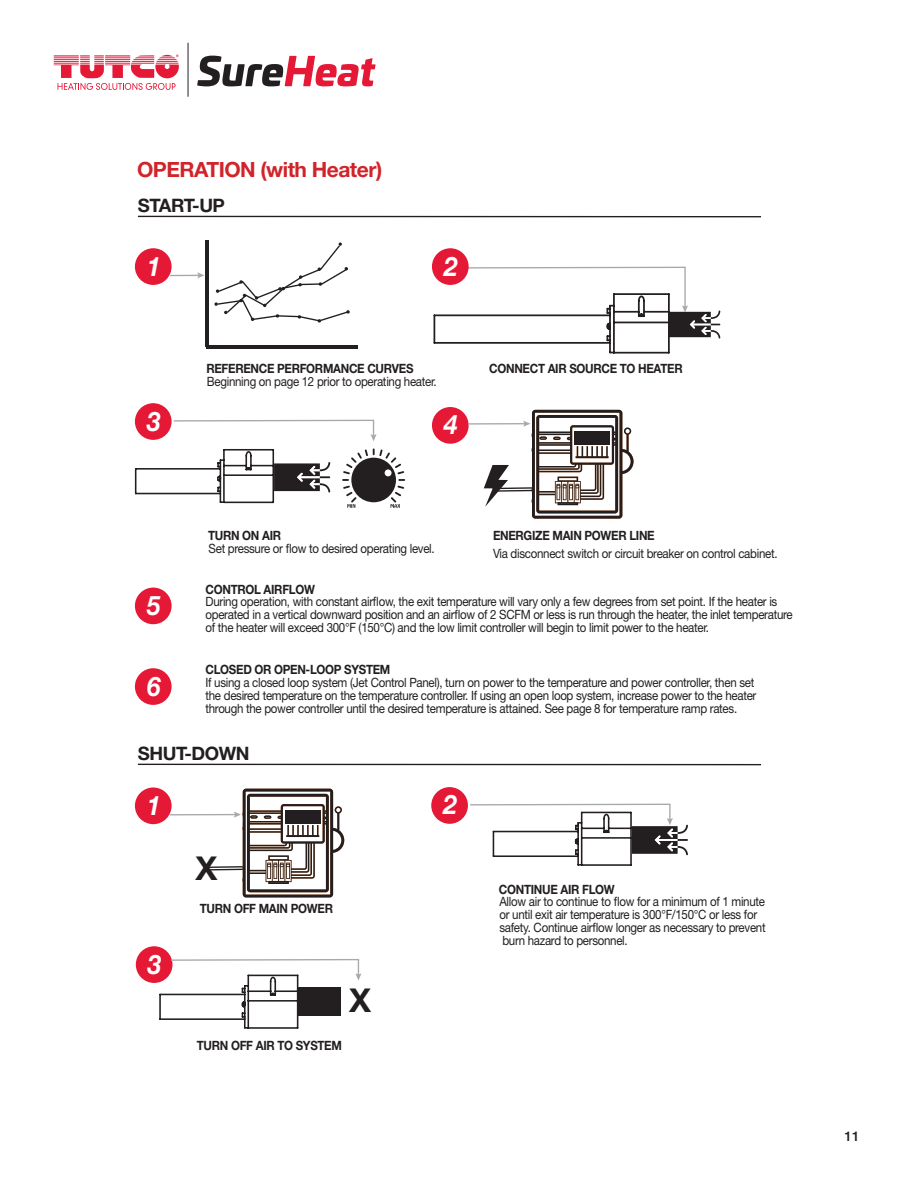
<style>
.page{position:relative;width:918px;height:1188px;background:#fff}
.page>*{position:absolute;margin:0;border:0;box-sizing:border-box;transform-origin:0 0}
.t1{font:700 32.85px "Helvetica Neue LT Pro";color:#231f20}
.t2{font:italic 700 26.85px "Helvetica Neue LT Pro";color:#fff;scale:.9 1}
.t3{font:700 21px "Helvetica Neue LT Pro";letter-spacing:-.025em;color:#d1232a}
.t4{font:700 18.6px "Helvetica Neue LT Pro";letter-spacing:-.025em;color:#231f20}
.t5{font:500 13.5px "Helvetica Neue LT Pro";color:#231f20}
.t6{font:12.75px/12.8px "Helvetica Neue LT Pro";letter-spacing:-.025em;color:#231f20;scale:.9 1}
.t7{font:700 12.75px "Helvetica Neue LT Pro";letter-spacing:-.025em;color:#231f20;scale:.9 1}
</style>
<div class="page">
<svg style="left:54px;top:54px;width:125px;height:36px"></svg>
<hr style="left:188px;top:43px;width:1px;height:54px;background:#231f20">
<svg style="left:197px;top:56px;width:179px;height:30px"></svg>
<hr style="left:170px;top:275px;width:30px;height:1px;background:#a8a9ad">
<svg style="left:197px;top:272px;width:7px;height:6px"></svg>
<div style="left:135px;top:248px;width:37px;height:37px;background:#e51836;border-radius:50%"></div>
<hr style="left:206px;top:240px;width:3px;height:107px;background:#231f20">
<hr style="left:207px;top:345px;width:151px;height:4px;background:#231f20">
<svg style="left:214px;top:242px;width:136px;height:81px"></svg>
<div style="left:432px;top:248px;width:37px;height:37px;background:#e51836;border-radius:50%"></div>
<div style="left:135px;top:403px;width:37px;height:37px;background:#e51836;border-radius:50%"></div>
<div style="left:432px;top:407px;width:37px;height:37px;background:#e51836;border-radius:50%"></div>
<svg style="left:173px;top:419px;width:204px;height:22px"></svg>
<svg style="left:342px;top:448px;width:63px;height:60px"></svg>
<hr style="left:468px;top:423px;width:58px;height:2px;background:#a8a9ad">
<hr style="left:170px;top:814px;width:66px;height:1px;background:#a8a9ad">
<div style="left:135px;top:787px;width:37px;height:37px;background:#e51836;border-radius:50%"></div>
<div style="left:431px;top:787px;width:37px;height:37px;background:#e51836;border-radius:50%"></div>
<div style="left:136px;top:946px;width:36px;height:37px;background:#e51836;border-radius:50%"></div>
<svg style="left:202px;top:789px;width:142px;height:108px"></svg>
<div style="left:135px;top:588px;width:37px;height:36px;background:#e51836;border-radius:50%"></div>
<div style="left:135px;top:668px;width:37px;height:37px;background:#e51836;border-radius:50%"></div>
<hr style="left:138px;top:216px;width:623px;height:1px;background:#231f20">
<hr style="left:138px;top:764px;width:623px;height:1px;background:#231f20">
<svg style="left:484px;top:410px;width:150px;height:109px"></svg>
<svg style="left:434px;top:266px;width:286px;height:88px"></svg>
<svg style="left:135px;top:449px;width:195px;height:54px"></svg>
<svg style="left:470px;top:803px;width:218px;height:63px"></svg>
<svg style="left:159px;top:958px;width:203px;height:71px"></svg>
<div style="left:298px;top:988px;width:43px;height:28px;background:#231f20"></div>
<h3 class="t3" style="left:137px;top:157px;width:247px">OPERATION (with Heater)</h3>
<h3 class="t4" style="left:138px;top:194px;width:89px">START-UP</h3>
<h2 class="t2" style="left:147px;top:250px;width:16px">1</h2>
<h2 class="t2" style="left:444px;top:250px;width:16px">2</h2>
<p class="t7" style="left:206px;top:361px;width:232px">REFERENCE PERFORMANCE CURVES</p>
<p class="t6" style="left:207px;top:375px;width:257px">Beginning on page 12 prior to operating heater.</p>
<h2 class="t2" style="left:147px;top:404px;width:16px">3</h2>
<h2 class="t2" style="left:444px;top:408px;width:16px">4</h2>
<p class="t7" style="left:489px;top:361px;width:216px">CONNECT AIR SOURCE TO HEATER</p>
<p class="t7" style="left:208px;top:527px;width:83px">TURN ON AIR</p>
<p class="t6" style="left:209px;top:541px;width:253px">Set pressure or flow to desired operating level.</p>
<p class="t7" style="left:493px;top:527px;width:181px">ENERGIZE MAIN POWER LINE</p>
<p class="t6" style="left:493px;top:547px;width:318px">Via disconnect switch or circuit breaker on control cabinet.</p>
<h2 class="t2" style="left:147px;top:589px;width:16px">5</h2>
<h2 class="t2" style="left:147px;top:669px;width:16px">6</h2>
<p class="t7" style="left:206px;top:581px;width:123px">CONTROL AIRFLOW</p>
<p class="t6" style="left:206px;top:595px;width:654px">During operation, with constant airflow, the exit temperature will vary only a few degrees from set point. If the heater is operated in a vertical downward position and an airflow of 2 SCFM or less is run through the heater, the inlet temperature of the heater will exceed 300°F (150°C) and the low limit controller will begin to limit power to the heater.</p>
<p class="t7" style="left:206px;top:662px;width:207px">CLOSED OR OPEN-LOOP SYSTEM</p>
<p class="t6" style="left:206px;top:676px;width:614px">If using a closed loop system (Jet Control Panel), turn on power to the temperature and power controller, then set the desired temperature on the temperature controller. If using an open loop system, increase power to the heater through the power controller until the desired temperature is attained. See page 8 for temperature ramp rates.</p>
<h3 class="t4" style="left:138px;top:742px;width:113px">SHUT-DOWN</h3>
<h2 class="t2" style="left:147px;top:789px;width:16px">1</h2>
<h2 class="t2" style="left:148px;top:948px;width:16px">3</h2>
<h1 class="t1" style="left:196px;top:848px;width:23px">X</h1>
<p class="t7" style="left:200px;top:900px;width:149px">TURN OFF MAIN POWER</p>
<h1 class="t1" style="left:349px;top:980px;width:23px">X</h1>
<p class="t7" style="left:197px;top:1038px;width:163px">TURN OFF AIR TO SYSTEM</p>
<h2 class="t2" style="left:443px;top:788px;width:16px">2</h2>
<p class="t7" style="left:499px;top:881px;width:130px">CONTINUE AIR FLOW</p>
<p class="t6" style="left:499px;top:895px;width:297px">Allow air to continue to flow for a minimum of 1 minute or until exit air temperature is 300°F/150°C or less for safety. Continue airflow longer as necessary to prevent burn hazard to personnel.</p>
<p class="t5" style="left:845px;top:1128px;width:17px">11</p>
</div>
